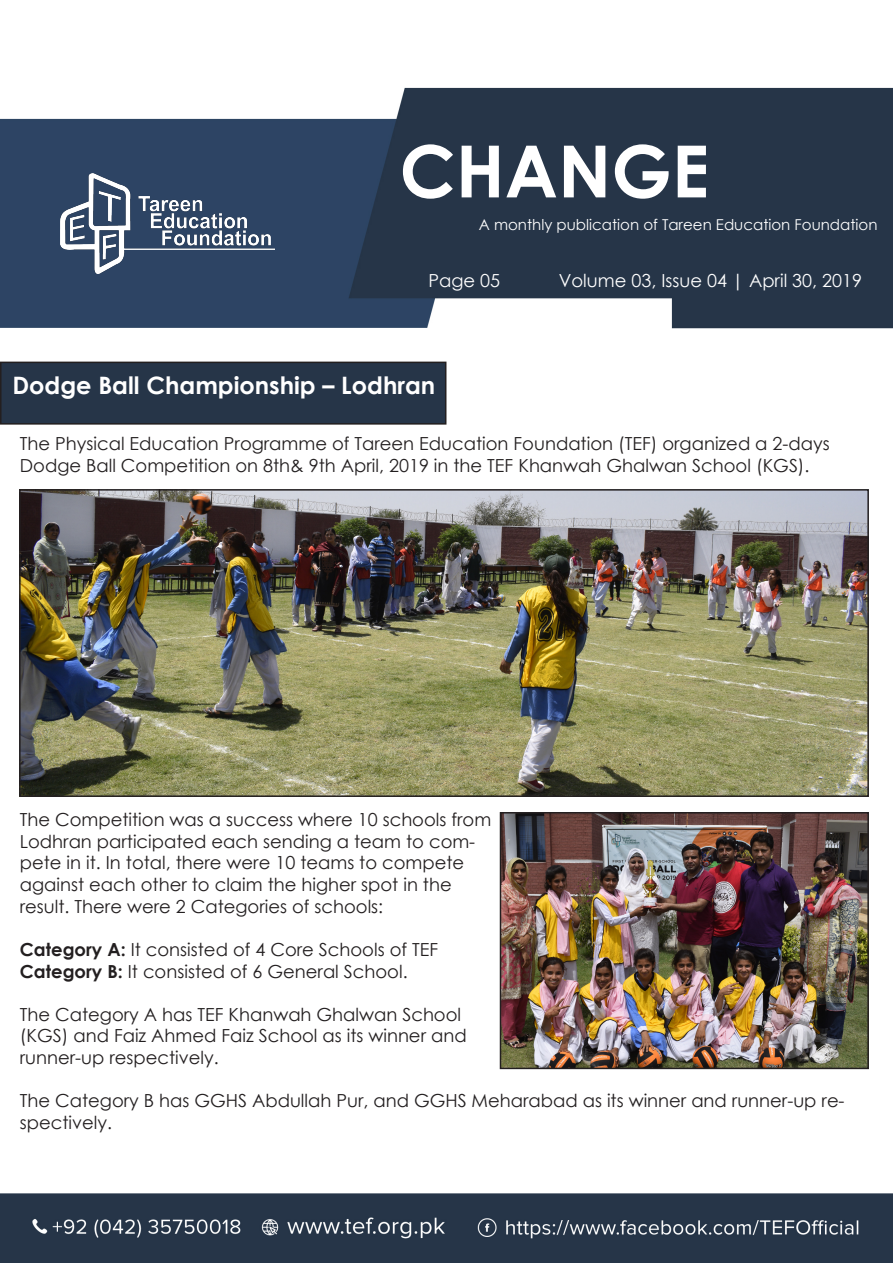
<style>
.page{position:relative;width:893px;height:1263px;background:#fff}
.page>*{position:absolute;margin:0;border:0;box-sizing:border-box;transform-origin:0 0}
.t1{font:700 72px "Century Gothic";color:#fff}
.t2{font:700 24px "Century Gothic";color:#fff}
.t3{font:18px/21.6px "Century Gothic";color:#231f20}
.t4{font:18px "Century Gothic";color:#fff}
.t5{font:15px "Century Gothic";color:#fff}
.s1{font-weight:700}
</style>
<div class="page">
<img style="left:0;top:87px;width:893px;height:1176px">
<img style="left:60px;top:173px;width:214px;height:101px">
<div style="left:1px;top:362px;width:445px;height:62px;background:#263548"></div>
<div style="left:0;top:362px;width:446px;height:63px;border:2px solid #231f20"></div>
<img style="left:22px;top:492px;width:844px;height:302px">
<div style="left:19px;top:489px;width:850px;height:308px;border:2px solid #231f20"></div>
<img style="left:503px;top:815px;width:363px;height:251px">
<div style="left:500px;top:812px;width:369px;height:257px;border:2px solid #231f20"></div>
<p class="t1" style="left:400px;top:117px;width:311px">CHANGE</p>
<p class="t5" style="left:479px;top:214px;width:400px">A monthly publication of Tareen Education Foundation</p>
<p class="t4" style="left:428px;top:268px;width:73px">Page 05</p>
<p class="t4" style="left:559px;top:268px;width:305px">Volume 03, Issue 04 | April 30, 2019</p>
<p class="t2" style="left:12px;top:367px;width:424px">Dodge Ball Championship – Lodhran</p>
<p class="t3" style="left:20px;top:432px;width:811px">The Physical Education Programme of Tareen Education Foundation (TEF) organized a 2-days<br>Dodge Ball Competition on 8th&amp; 9th April, 2019 in the TEF Khanwah Ghalwan School (KGS).</p>
<p class="t3" style="left:20px;top:809px;width:473px">The Competition was a success where 10 schools from Lodhran participated each sending a team to com&shy;pete in it. In total, there were 10 teams to compete against each other to claim the higher spot in the result. There were 2 Categories of schools:</p>
<p class="t3" style="left:20px;top:938px;width:420px"><span class="s1">Category A:</span> It consisted of 4 Core Schools of TEF</p>
<p class="t3" style="left:20px;top:960px;width:389px"><span class="s1">Category B:</span> It consisted of 6 General School.</p>
<p class="t3" style="left:20px;top:1003px;width:448px">The Category A has TEF Khanwah Ghalwan School (KGS) and Faiz Ahmed Faiz School as its winner and runner-up respectively.</p>
<p class="t3" style="left:20px;top:1089px;width:826px">The Category B has GGHS Abdullah Pur, and GGHS Meharabad as its winner and runner-up re&shy;spectively.</p>
</div>
